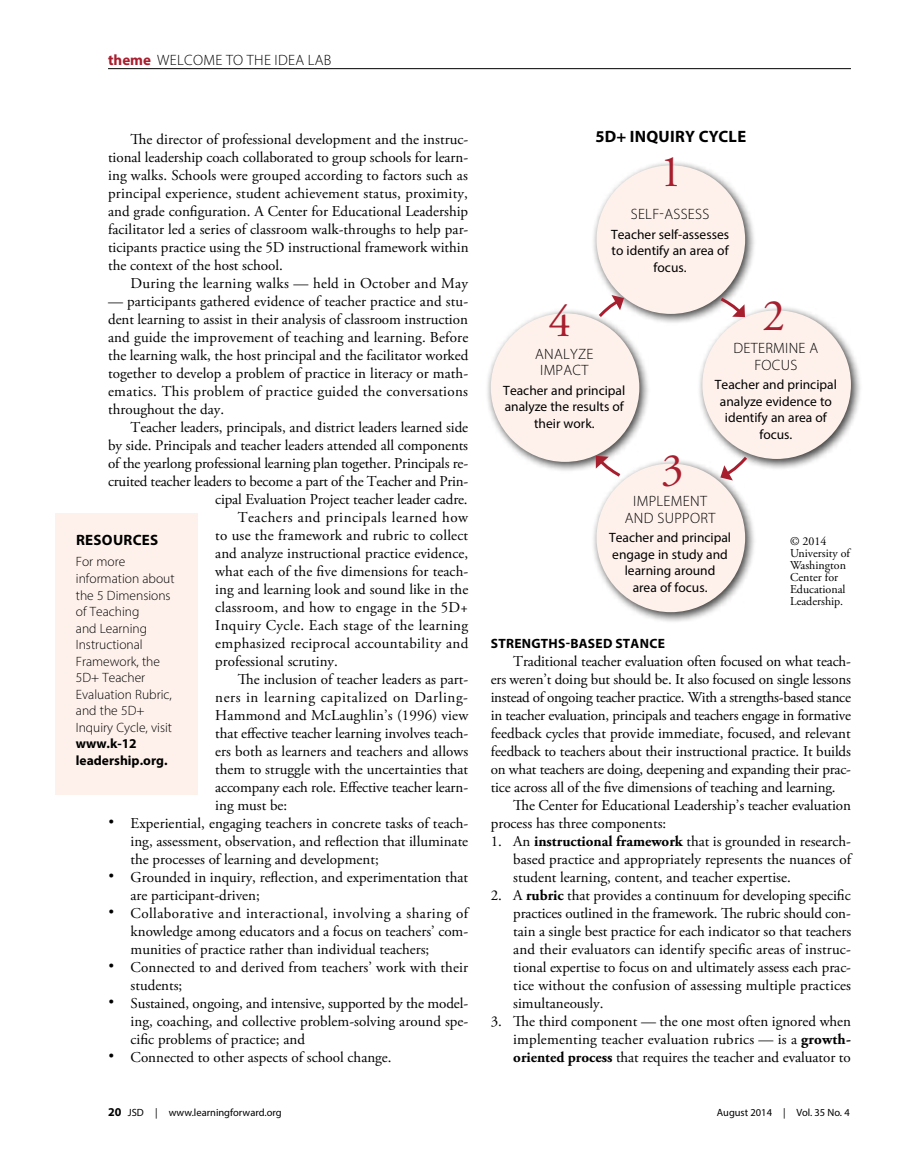
<style>
.page{position:relative;width:905px;height:1175px;background:#fff}
.page>*{position:absolute;margin:0;border:0;box-sizing:border-box;transform-origin:0 0}
.t1{font:45px "Adobe Garamond Pro";color:#a71e2e}
.t2{font:700 16.5px "Myriad Pro";letter-spacing:.02em;color:#000}
.body{font:15px/18px "Adobe Garamond Pro";color:#000;text-align:justify}
.box{font:300 15px/16.5px "Myriad Pro";letter-spacing:.02em;color:#000;text-align:center}
.body-2{font:15px "Adobe Garamond Pro";letter-spacing:.02em;color:#000}
.toppers{font:300 15px "Myriad Pro";letter-spacing:.02em;color:#000}
.box-2{font:700 15px "Myriad Pro";letter-spacing:.02em;color:#000}
.box-3{font:13.5px/16.5px "Myriad Pro";color:#000;text-align:center}
.box-4{font:300 13.5px/16.5px "Myriad Pro";color:#000}
.subhead{font:700 13.5px "Myriad Pro";letter-spacing:.02em;color:#000}
.t3{font:12px/12px "Adobe Garamond Pro";color:#000}
.t4{font:10.5px "Myriad Pro";color:#000}
.s1{font-weight:700;color:#a71e2e}
.s2{font-family:"Helvetica";font-size:18px}
.s3{font-weight:700}
.s4{font-weight:700;font-size:12px}
</style>
<div class="page">
<hr style="left:108px;top:68px;width:742px;height:1px;background:#000">
<div style="left:55px;top:513px;width:142px;height:281px;background:#fef1eb"></div>
<div style="left:486px;top:308px;width:165px;height:165px;background:#000;opacity:.75"></div>
<div style="left:490px;top:313px;width:149px;height:149px;background:#fef1eb;border-radius:50%"></div>
<div style="left:591px;top:458px;width:165px;height:165px;background:#000;opacity:.75"></div>
<div style="left:596px;top:463px;width:149px;height:149px;background:#fef1eb;border-radius:50%"></div>
<div style="left:697px;top:305px;width:165px;height:165px;background:#000;opacity:.75"></div>
<div style="left:702px;top:310px;width:148px;height:149px;background:#fef1eb;border-radius:50%"></div>
<div style="left:591px;top:160px;width:165px;height:165px;background:#000;opacity:.75"></div>
<div style="left:596px;top:165px;width:149px;height:149px;background:#fef1eb;border-radius:50%"></div>
<svg style="left:595px;top:295px;width:29px;height:25px"></svg>
<svg style="left:717px;top:295px;width:28px;height:22px"></svg>
<svg style="left:720px;top:453px;width:30px;height:27px"></svg>
<svg style="left:596px;top:456px;width:27px;height:23px"></svg>
<p class="toppers" style="left:108px;top:51px;width:225px"><span class="s1">theme</span> WELCOME TO THE IDEA LAB</p>
<p class="body" style="left:108px;top:131px;width:362px;text-indent:22px">The director of professional development and the instruc&shy;tional leadership coach collaborated to group schools for learn&shy;ing walks. Schools were grouped according to factors such as principal experience, student achievement status, proximity, and grade configuration. A Center for Educational Leadership facilitator led a series of classroom walk-throughs to help par&shy;ticipants practice using the 5D instructional framework within the context of the host school.</p>
<p class="body-2" style="left:130px;top:274px;width:339px">During the learning walks — held in October and May</p>
<p class="body" style="left:108px;top:293px;width:362px">— participants gathered evidence of teacher practice and stu&shy;dent learning to assist in their analysis of classroom instruction and guide the improvement of teaching and learning. Before the learning walk, the host principal and the facilitator worked together to develop a problem of practice in literacy or math&shy;ematics. This problem of practice guided the conversations throughout the day.</p>
<p class="body" style="left:108px;top:419px;width:362px;text-align:right">Teacher leaders, principals, and district leaders learned side<br>by side. Principals and teacher leaders attended all components of the yearlong professional learning plan together. Principals re&shy;cruited teacher leaders to become a part of the Teacher and Prin&shy;cipal Evaluation Project teacher leader cadre.</p>
<p class="body" style="left:215px;top:509px;width:255px;text-indent:22px">Teachers and principals learned how to use the framework and rubric to collect and analyze instructional practice evidence, what each of the five dimensions for teach&shy;ing and learning look and sound like in the classroom, and how to engage in the 5D+ Inquiry Cycle. Each stage of the learning emphasized reciprocal accountability and professional scrutiny.</p>
<p class="body" style="left:215px;top:671px;width:254px;text-indent:22px">The inclusion of teacher leaders as part&shy;ners in learning capitalized on Darling-Hammond and McLaughlin’s (1996) view that effective teacher learning involves teach&shy;ers both as learners and teachers and allows them to struggle with the uncertainties that accompany each role. Effective teacher learn&shy;ing must be:</p>
<p class="body" style="left:130px;top:815px;width:339px;text-indent:-22px"><span class="s2">•</span> Experiential, engaging teachers in concrete tasks of teach&shy;ing, assessment, observation, and reflection that illuminate the processes of learning and development;</p>
<p class="body" style="left:130px;top:869px;width:339px;text-indent:-22px"><span class="s2">•</span> Grounded in inquiry, reflection, and experimentation that are participant-driven;</p>
<p class="body" style="left:130px;top:905px;width:339px;text-indent:-22px"><span class="s2">•</span> Collaborative and interactional, involving a sharing of knowledge among educators and a focus on teachers’ com&shy;munities of practice rather than individual teachers;</p>
<p class="body" style="left:130px;top:959px;width:339px;text-indent:-22px"><span class="s2">•</span> Connected to and derived from teachers’ work with their students;</p>
<p class="body" style="left:130px;top:995px;width:339px;text-indent:-22px"><span class="s2">•</span> Sustained, ongoing, and intensive, supported by the model&shy;ing, coaching, and collective problem-solving around spe&shy;cific problems of practice; and</p>
<p class="body" style="left:108px;top:1049px;width:285px"><span class="s2">•</span> Connected to other aspects of school change.</p>
<p class="box-2" style="left:76px;top:530px;width:84px">RESOURCES</p>
<p class="box-4" style="left:76px;top:553px;width:100px">For more information about the 5 Dimensions of Teaching<br>and Learning<br>Instructional<br>Framework, the<br>5D+ Teacher<br>Evaluation Rubric, and the 5D+<br>Inquiry Cycle, visit <span class="s3">www.k-12 leadership.org.</span></p>
<p class="t2" style="left:595px;top:126px;width:152px">5D+ INQUIRY CYCLE</p>
<p class="t1" style="left:659px;top:145px;width:24px">1</p>
<p class="t1" style="left:548px;top:295px;width:24px">4</p>
<p class="box" style="left:630px;top:206px;width:80px">SELF-ASSESS</p>
<p class="box-3" style="left:611px;top:225px;width:119px">Teacher self-assesses to identify an area of focus.</p>
<p class="t1" style="left:762px;top:288px;width:24px">2</p>
<p class="box" style="left:535px;top:345px;width:60px">ANALYZE<br>IMPACT</p>
<p class="box-3" style="left:503px;top:382px;width:123px">Teacher and principal analyze the results of their work.</p>
<p class="t1" style="left:661px;top:443px;width:24px">3</p>
<p class="box" style="left:733px;top:340px;width:86px">DETERMINE A<br>FOCUS</p>
<p class="box-3" style="left:715px;top:376px;width:123px">Teacher and principal analyze evidence to identify an area of focus.</p>
<p class="box" style="left:625px;top:492px;width:92px">IMPLEMENT<br>AND SUPPORT</p>
<p class="box-3" style="left:609px;top:529px;width:123px">Teacher and principal engage in study and learning around<br>area of focus.</p>
<p class="t3" style="left:790px;top:535px;width:61px">© 2014<br>University of<br>Washington<br>Center for<br>Educational<br>Leadership.</p>
<p class="subhead" style="left:491px;top:635px;width:175px">STRENGTHS-BASED STANCE</p>
<p class="body" style="left:490px;top:653px;width:362px;text-indent:22px">Traditional teacher evaluation often focused on what teach&shy;ers weren’t doing but should be. It also focused on single lessons instead of ongoing teacher practice. With a strengths-based stance in teacher evaluation, principals and teachers engage in formative feedback cycles that provide immediate, focused, and relevant feedback to teachers about their instructional practice. It builds on what teachers are doing, deepening and expanding their prac&shy;tice across all of the five dimensions of teaching and learning.</p>
<p class="body" style="left:490px;top:797px;width:362px;text-indent:22px">The Center for Educational Leadership’s teacher evaluation process has three components:</p>
<p class="body" style="left:513px;top:833px;width:339px;text-indent:-22px">1. An <span class="s3">instructional framework</span> that is grounded in research&shy;based practice and appropriately represents the nuances of student learning, content, and teacher expertise.</p>
<p class="body" style="left:513px;top:887px;width:339px;text-indent:-22px">2. A <span class="s3">rubric</span> that provides a continuum for developing specific practices outlined in the framework. The rubric should con&shy;tain a single best practice for each indicator so that teachers and their evaluators can identify specific areas of instruc&shy;tional expertise to focus on and ultimately assess each prac&shy;tice without the confusion of assessing multiple practices simultaneously.</p>
<p class="body" style="left:513px;top:1013px;width:339px;text-indent:-22px">3. The third component — the one most often ignored when implementing teacher evaluation rubrics — is a <span class="s3">growth&shy;oriented process</span> that requires the teacher and evaluator to</p>
<p class="t4" style="left:108px;top:1106px;width:175px"><span class="s4">20</span> JSD | www.learningforward.org</p>
<p class="t4" style="left:717px;top:1106px;width:134px">August 2014 | Vol. 35 No. 4</p>
</div>
